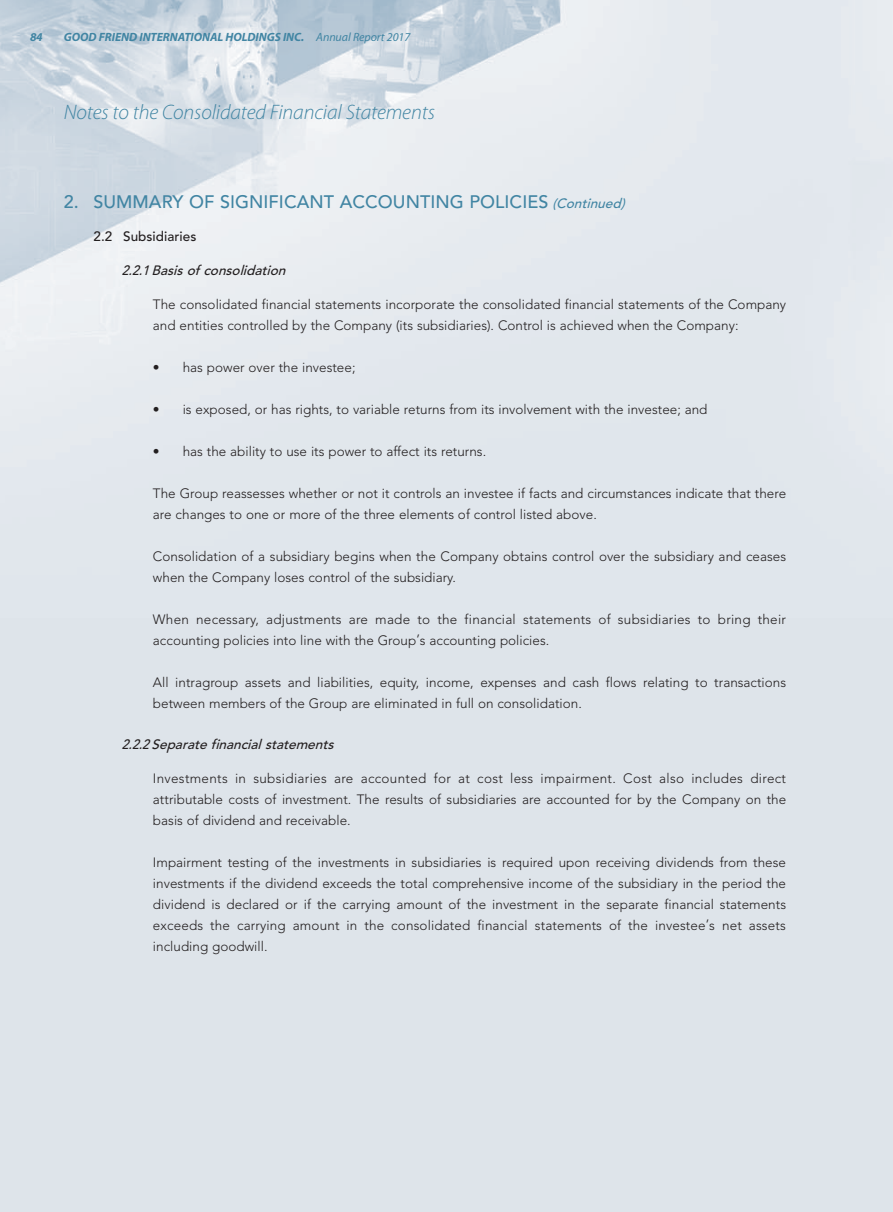
<style>
.page{position:relative;width:893px;height:1212px;background:#fff}
.page>*{position:absolute;margin:0;border:0;box-sizing:border-box;transform-origin:0 0}
.t1{font:italic 300 21px "Myriad Pro";letter-spacing:-.005em;color:#4185a3}
.t2{font:500 18px "Avenir LT Std";letter-spacing:.005em;color:#4185a3}
.t3{font:300 13.5px/21px "Avenir LT Std";color:#231f20}
.t4{font:300 13.5px/21px "Avenir LT Std";letter-spacing:.02em;color:#231f20}
.t5{font:italic 500 13.5px "Avenir LT Std";color:#231f20;scale:.9 1}
.t6{font:500 13.5px "Avenir LT Std";letter-spacing:.005em;color:#231f20}
.t7{font:italic 700 12px "Myriad Pro";letter-spacing:-.005em;color:#4185a3}
.s1{font-weight:400}
.s2{font-style:italic;font-size:13.5px}
</style>
<div class="page">
<p class="t7" style="left:30px;top:32px;width:14px">84</p>
<p class="t7" style="left:64px;top:32px;width:348px">GOOD FRIEND INTERNATIONAL HOLDINGS INC. <span class="s1">Annual Report 2017</span></p>
<h1 class="t1" style="left:64px;top:104px;width:373px">Notes to the Consolidated Financial Statements</h1>
<h2 class="t2" style="left:64px;top:194px;width:566px">2. SUMMARY OF SIGNIFICANT ACCOUNTING POLICIES <span class="s2">(Continued)</span></h2>
<p class="t6" style="left:93px;top:231px;width:104px">2.2 Subsidiaries</p>
<p class="t5" style="left:122px;top:265px;width:187px">2.2.1 Basisof consolidation</p>
<p class="t3" style="left:153px;top:295px;width:635px">The consolidated financial statements incorporate the consolidated financial statements of the Company and entities controlled by the Company (its subsidiaries). Control is achieved when the Company:</p>
<p class="t3" style="left:153px;top:358px;width:204px">• has power over the investee;</p>
<p class="t3" style="left:153px;top:400px;width:556px">• is exposed, or has rights, to variable returns from its involvement with the investee; and</p>
<p class="t3" style="left:153px;top:442px;width:335px">• has the ability to use its power to affect its returns.</p>
<p class="t3" style="left:153px;top:484px;width:635px">The Group reassesses whether or not it controls an investee if facts and circumstances indicate that there are changes to one or more of the three elements of control listed above.</p>
<p class="t3" style="left:153px;top:546px;width:635px">Consolidation of a subsidiary begins when the Company obtains control over the subsidiary and ceases when the Company loses control of the subsidiary.</p>
<p class="t4" style="left:153px;top:609px;width:634px">When necessary, adjustments are made to the financial statements of subsidiaries to bring their accounting policies into line with the Group’s accounting policies.</p>
<p class="t3" style="left:153px;top:672px;width:635px">All intragroup assets and liabilities, equity, income, expenses and cash flows relating to transactions between members of the Group are eliminated in full on consolidation.</p>
<p class="t5" style="left:122px;top:739px;width:241px">2.2.2 Separate financialstatements</p>
<p class="t3" style="left:153px;top:769px;width:635px;text-align:justify">Investments in subsidiaries are accounted for at cost less impairment. Cost also includes direct attributable costs of investment. The results of subsidiaries are accounted for by the Company on the basis of dividend and receivable.</p>
<p class="t3" style="left:153px;top:853px;width:635px;text-align:justify">Impairment testing of the investments in subsidiaries is required upon receiving dividends from these investments if the dividend exceeds the total comprehensive income of the subsidiary in the period the dividend is declared or if the carrying amount of the investment in the separate financial statements exceeds the carrying amount in the consolidated financial statements of the investee’s net assets including goodwill.</p>
</div>
